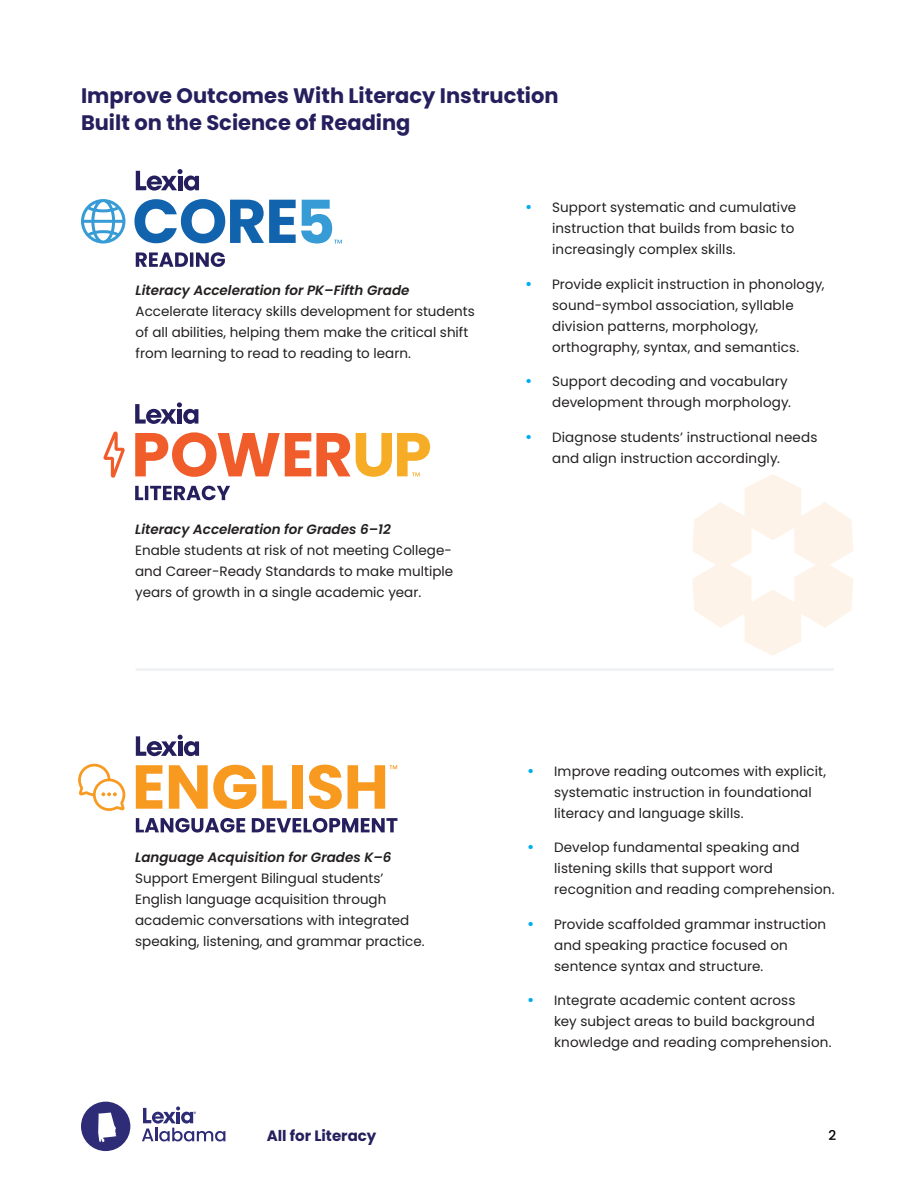
<style>
.page{position:relative;width:918px;height:1188px;background:#fff}
.page>*{position:absolute;margin:0;border:0;box-sizing:border-box;transform-origin:0 0}
.t1{font:700 21px/27px "Poppins";color:#25205d}
.t2{font:700 15px "Poppins";color:#25205d}
.t3{font:13.5px/21px "Poppins";letter-spacing:.005em;color:#221f1f}
.t4{font:italic 600 13.5px "Poppins";color:#221f1f}
.t5{font:500 13.5px "Poppins";color:#020102}
.s1{font-weight:600;font-size:15px;color:#00adef}
</style>
<div class="page">
<div style="left:81px;top:1102px;width:49px;height:49px;background:#2e2c76;border-radius:50%"></div>
<svg style="left:98px;top:1113px;width:18px;height:29px"></svg>
<svg style="left:142px;top:1106px;width:83px;height:35px"></svg>
<svg style="left:136px;top:169px;width:63px;height:22px"></svg>
<svg style="left:136px;top:252px;width:89px;height:15px"></svg>
<svg style="left:81px;top:199px;width:44px;height:45px"></svg>
<svg style="left:134px;top:199px;width:208px;height:45px"></svg>
<svg style="left:78px;top:764px;width:47px;height:47px"></svg>
<svg style="left:136px;top:765px;width:26px;height:44px"></svg>
<svg style="left:169px;top:765px;width:87px;height:44px"></svg>
<svg style="left:262px;top:765px;width:25px;height:44px"></svg>
<div style="left:293px;top:765px;width:10px;height:44px;background:#f89920"></div>
<svg style="left:309px;top:765px;width:33px;height:44px"></svg>
<svg style="left:348px;top:765px;width:49px;height:44px"></svg>
<svg style="left:136px;top:735px;width:63px;height:21px"></svg>
<svg style="left:136px;top:818px;width:261px;height:15px"></svg>
<svg style="left:104px;top:431px;width:21px;height:47px"></svg>
<svg style="left:135px;top:402px;width:63px;height:22px"></svg>
<svg style="left:135px;top:486px;width:95px;height:14px"></svg>
<svg style="left:135px;top:432px;width:295px;height:45px"></svg>
<hr style="left:136px;top:668px;width:698px;height:3px;background:#f1f3f4">
<svg style="left:692px;top:474px;width:161px;height:182px"></svg>
<h1 class="t1" style="left:81px;top:84px;width:479px">Improve Outcomes With Literacy Instruction<br>Built on the Science of Reading</h1>
<p class="t4" style="left:136px;top:285px;width:275px">Literacy Acceleration for PK–Fifth Grade</p>
<p class="t3" style="left:136px;top:301px;width:341px">Accelerate literacy skills development for students of all abilities, helping them make the critical shift from learning to read to reading to learn.</p>
<p class="t4" style="left:135px;top:524px;width:257px">Literacy Acceleration for Grades 6–12</p>
<p class="t3" style="left:135px;top:540px;width:320px;text-align:justify">Enable students at risk of not meeting College&shy;and Career-Ready Standards to make multiple years of growth in a single academic year.</p>
<p class="t3" style="left:552px;top:197px;width:246px;text-indent:-27px"><span class="s1">•</span> Support systematic and cumulative instruction that builds from basic to increasingly complex skills.</p>
<p class="t3" style="left:552px;top:274px;width:274px;text-indent:-27px"><span class="s1">•</span> Provide explicit instruction in phonology, sound-symbol association, syllable division patterns, morphology, orthography, syntax, and semantics.</p>
<p class="t3" style="left:525px;top:371px;width:267px;text-align:right"><span class="s1">•</span> Support decoding and vocabulary development through morphology.</p>
<p class="t3" style="left:552px;top:427px;width:267px;text-indent:-27px"><span class="s1">•</span> Diagnose students’ instructional needs and align instruction accordingly.</p>
<p class="t4" style="left:135px;top:851px;width:258px">Language Acquisition for Grades K–6</p>
<p class="t3" style="left:135px;top:868px;width:291px">Support Emergent Bilingual students’ English language acquisition through academic conversations with integrated speaking, listening, and grammar practice.</p>
<p class="t3" style="left:554px;top:760px;width:273px;text-indent:-27px"><span class="s1">•</span> Improve reading outcomes with explicit, systematic instruction in foundational literacy and language skills.</p>
<p class="t3" style="left:554px;top:837px;width:282px;text-indent:-27px"><span class="s1">•</span> Develop fundamental speaking and listening skills that support word recognition and reading comprehension.</p>
<p class="t3" style="left:554px;top:915px;width:274px;text-indent:-27px"><span class="s1">•</span> Provide scaffolded grammar instruction and speaking practice focused on sentence syntax and structure.</p>
<p class="t3" style="left:554px;top:991px;width:279px;text-indent:-27px"><span class="s1">•</span> Integrate academic content across<br>key subject areas to build background knowledge and reading comprehension.</p>
<p class="t2" style="left:267px;top:1129px;width:111px">All for Literacy</p>
<p class="t5" style="left:828px;top:1127px;width:9px">2</p>
</div>
